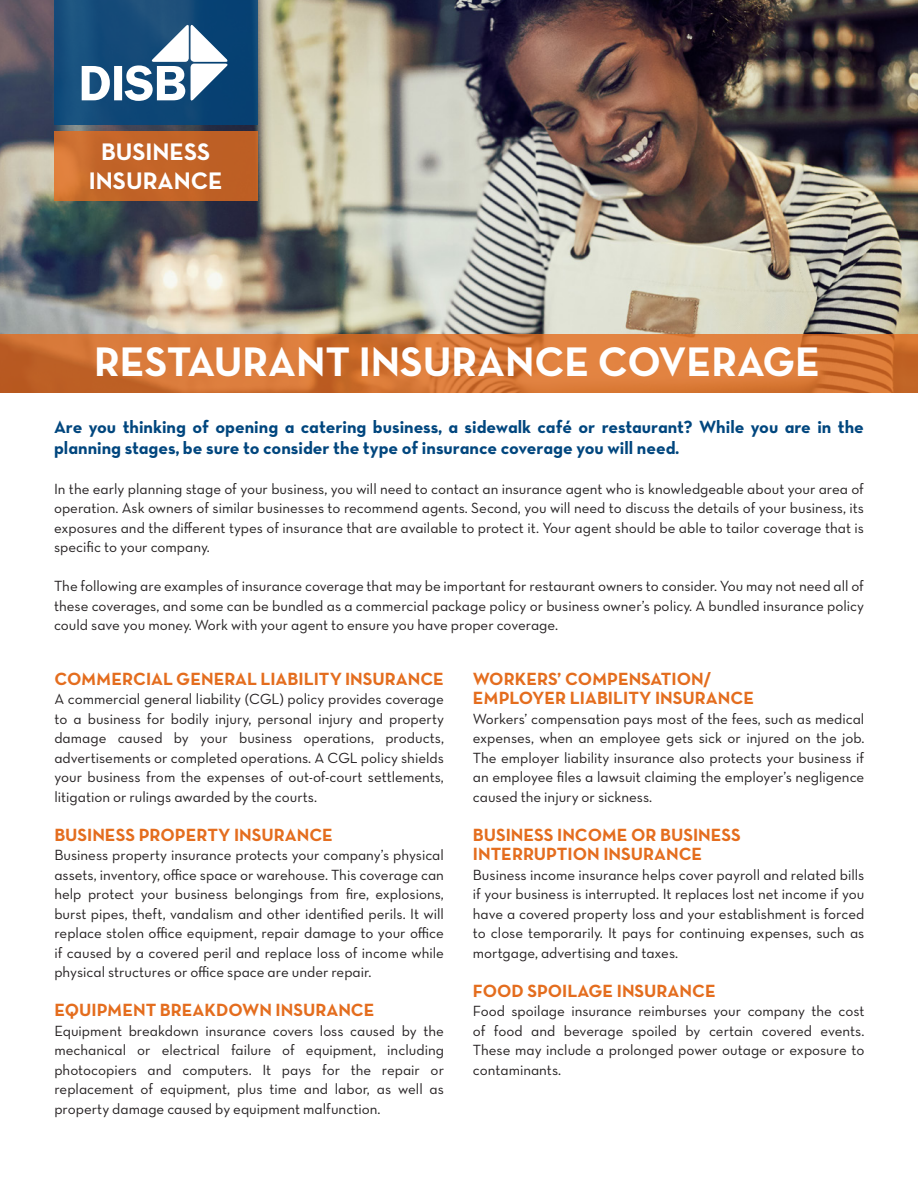
<style>
.page{position:relative;width:918px;height:1188px;background:#fff}
.page>*{position:absolute;margin:0;border:0;box-sizing:border-box;transform-origin:0 0}
.t1{font:42px "Neutra Text TF Bold Alt";color:#fff}
.t2{font:24.3px "Neutra Text TF Bold Alt";color:#fff}
.t3{font:18px "Neutra Text TF Bold Alt";color:#e46d1e}
.t4{font:18px/21.6px "Neutra Text TF Bold Alt";color:#00467e}
.t5{font:15px/19.5px "Neutra Text TF Book Alt";color:#231f20;text-align:justify}
</style>
<div class="page">
<img style="left:0;top:0;width:918px;height:334px">
<svg style="left:54px;top:131px;width:204px;height:70px;background:#c46629"></svg>
<svg style="left:54px;top:0;width:204px;height:125px;background:#104877"></svg>
<svg style="left:82px;top:25px;width:146px;height:76px"></svg>
<svg style="left:0;top:334px;width:918px;height:58px;background:#d57635"></svg>
<p class="t2" style="left:101px;top:136px;width:111px">BUSINESS</p>
<p class="t2" style="left:89px;top:165px;width:135px">INSURANCE</p>
<p class="t1" style="left:94px;top:336px;width:728px">RESTAURANT INSURANCE COVERAGE</p>
<p class="t4" style="left:54px;top:416px;width:811px">Are you thinking of opening a catering business, a sidewalk café or restaurant? While you are in the planning stages, be sure to consider the type of insurance coverage you will need.</p>
<p class="t5" style="left:54px;top:479px;width:812px">In the early planning stage of your business, you will need to contact an insurance agent who is knowledgeable about your area of operation. Ask owners of similar businesses to recommend agents. Second, you will need to discuss the details of your business, its exposures and the different types of insurance that are available to protect it. Your agent should be able to tailor coverage that is specific to your company.</p>
<p class="t5" style="left:54px;top:576px;width:812px">The following are examples of insurance coverage that may be important for restaurant owners to consider. You may not need all of these coverages, and some can be bundled as a commercial package policy or business owner’s policy. A bundled insurance policy could save you money. Work with your agent to ensure you have proper coverage.</p>
<p class="t3" style="left:54px;top:667px;width:391px">COMMERCIAL GENERAL LIABILITY INSURANCE</p>
<p class="t5" style="left:54px;top:689px;width:391px">A commercial general liability (CGL) policy provides coverage to a business for bodily injury, personal injury and property damage caused by your business operations, products, advertisements or completed operations. A CGL policy shields your business from the expenses of out-of-court settlements, litigation or rulings awarded by the courts.</p>
<p class="t3" style="left:54px;top:823px;width:280px">BUSINESS PROPERTY INSURANCE</p>
<p class="t5" style="left:54px;top:845px;width:391px">Business property insurance protects your company’s physical assets, inventory, office space or warehouse. This coverage can help protect your business belongings from fire, explosions, burst pipes, theft, vandalism and other identified perils. It will replace stolen office equipment, repair damage to your office if caused by a covered peril and replace loss of income while physical structures or office space are under repair.</p>
<p class="t3" style="left:54px;top:999px;width:322px">EQUIPMENT BREAKDOWN INSURANCE</p>
<p class="t5" style="left:54px;top:1020px;width:391px">Equipment breakdown insurance covers loss caused by the mechanical or electrical failure of equipment, including photocopiers and computers. It pays for the repair or replacement of equipment, plus time and labor, as well as property damage caused by equipment malfunction.</p>
<p class="t3" style="left:473px;top:667px;width:240px">WORKERS’ COMPENSATION/</p>
<p class="t3" style="left:473px;top:687px;width:283px">EMPLOYER LIABILITY INSURANCE</p>
<p class="t5" style="left:473px;top:708px;width:393px">Workers’ compensation pays most of the fees, such as medical expenses, when an employee gets sick or injured on the job.<br>The employer liability insurance also protects your business if an employee files a lawsuit claiming the employer’s negligence caused the injury or sickness.</p>
<p class="t3" style="left:473px;top:823px;width:270px">BUSINESS INCOME OR BUSINESS</p>
<p class="t3" style="left:473px;top:843px;width:231px">INTERRUPTION INSURANCE</p>
<p class="t5" style="left:473px;top:864px;width:393px">Business income insurance helps cover payroll and related bills if your business is interrupted. It replaces lost net income if you have a covered property loss and your establishment is forced to close temporarily. It pays for continuing expenses, such as mortgage, advertising and taxes.</p>
<p class="t3" style="left:473px;top:979px;width:244px">FOOD SPOILAGE INSURANCE</p>
<p class="t5" style="left:473px;top:1001px;width:393px">Food spoilage insurance reimburses your company the cost of food and beverage spoiled by certain covered events.<br>These may include a prolonged power outage or exposure to contaminants.</p>
</div>
